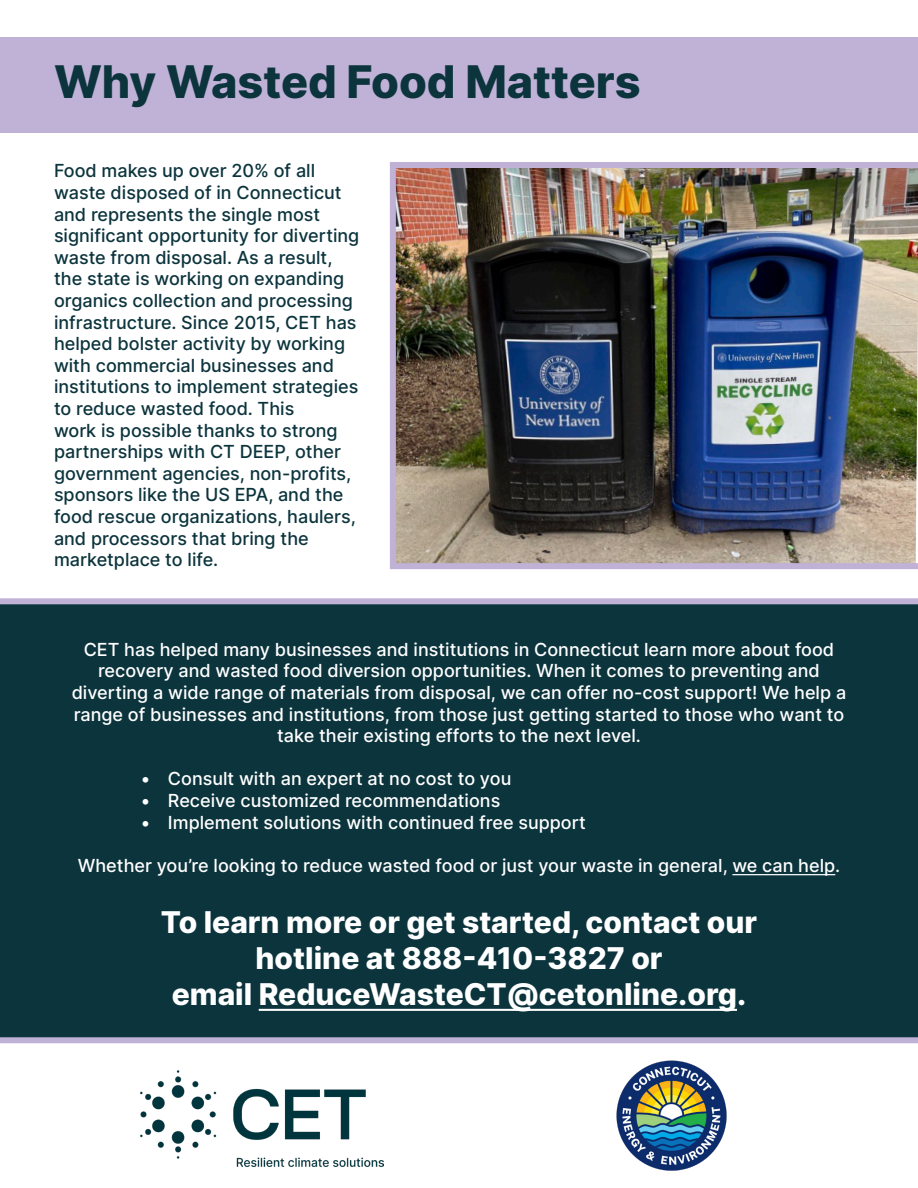
<style>
.page{position:relative;width:918px;height:1188px;background:#fff}
.page>*{position:absolute;margin:0;border:0;box-sizing:border-box;transform-origin:0 0}
.t1{font:800 45px "Inter";color:#0c343d}
.t2{font:800 30px "Inter";color:#fff}
.t3{font:500 18px/21.6px "Inter";color:#0c343d}
.t4{font:500 18px/21.6px "Inter";color:#fff;text-align:center}
</style>
<div class="page">
<div style="left:0;top:598px;width:918px;height:445px;background:#0c343d"></div>
<div style="left:0;top:38px;width:918px;height:95px;background:#c0b1d6"></div>
<hr style="left:732px;top:874px;width:103px;height:1px;background:#fff">
<hr style="left:259px;top:1009px;width:478px;height:2px;background:#fff">
<img style="left:390px;top:162px;width:528px;height:407px">
<img style="left:140px;top:1071px;width:243px;height:95px">
<img style="left:616px;top:1060px;width:111px;height:111px">
<p class="t1" style="left:54px;top:47px;width:588px">Why Wasted Food Matters</p>
<p class="t3" style="left:54px;top:160px;width:307px">Food makes up over 20% of all waste disposed of in Connecticut and represents the single most significant opportunity for diverting waste from disposal. As a result, the state is working on expanding organics collection and processing infrastructure. Since 2015, CET has helped bolster activity by working with commercial businesses and institutions to implement strategies to reduce wasted food. This<br>work is possible thanks to strong partnerships with CT DEEP, other government agencies, non-profits, sponsors like the US EPA, and the food rescue organizations, haulers, and processors that bring the marketplace to life.</p>
<p class="t4" style="left:72px;top:638px;width:776px">CET has helped many businesses and institutions in Connecticut learn more about food recovery and wasted food diversion opportunities. When it comes to preventing and diverting a wide range of materials from disposal, we can offer no-cost support! We help a range of businesses and institutions, from those just getting started to those who want to take their existing efforts to the next level.</p>
<p class="t4" style="left:141px;top:768px;width:372px">• Consult with an expert at no cost to you</p>
<p class="t4" style="left:141px;top:789px;width:361px">• Receive customized recommendations</p>
<p class="t4" style="left:141px;top:811px;width:447px">• Implement solutions with continued free support</p>
<p class="t4" style="left:78px;top:854px;width:764px">Whether you’re looking to reduce wasted food or just your waste in general, we can help.</p>
<p class="t2" style="left:161px;top:899px;width:598px">To learn more or get started, contact our</p>
<p class="t2" style="left:255px;top:935px;width:409px">hotline at 888-410-3827 or</p>
<p class="t2" style="left:172px;top:971px;width:576px">email ReduceWasteCT@cetonline.org.</p>
</div>
